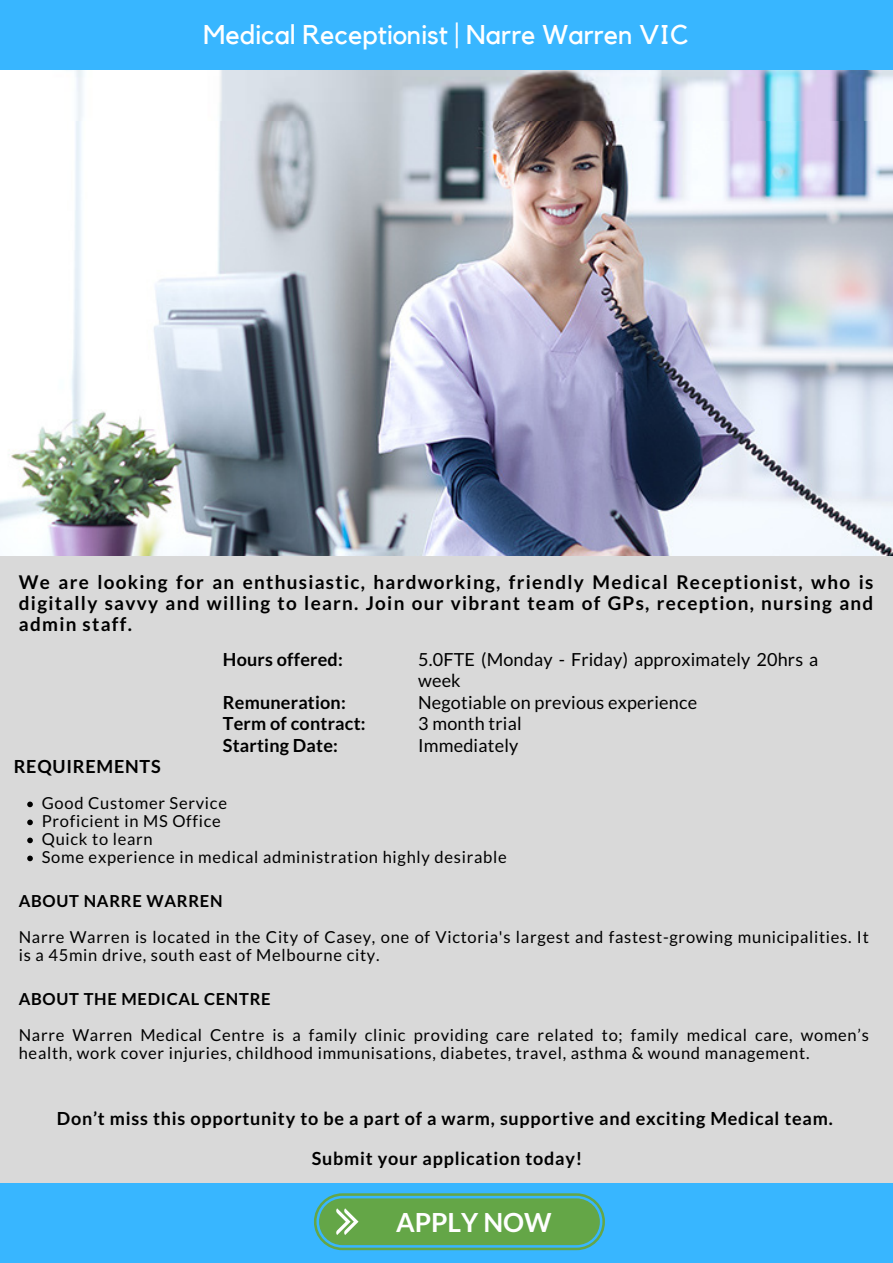
<style>
.page{position:relative;width:893px;height:1263px;background:#38b6ff}
.page>*{position:absolute;margin:0;border:0;box-sizing:border-box;transform-origin:0 0}
.t1{font:27px "Kollektif";color:#fff}
.t2{font:700 26.25px "Lato";color:#fff}
.t3{font:700 18.9px/20.9px "Lato";letter-spacing:.065em;color:#000;text-align:justify}
.t4{font:700 18px "Lato";letter-spacing:.045em;color:#000}
.t5{font:18px/21.4px "Lato";letter-spacing:.01em;color:#000}
.t6{font:700 18px "Lato";letter-spacing:.01em;color:#000}
.t7{font:16.5px/18px "Lato";letter-spacing:.045em;color:#000}
.t8{font:700 16.5px "Lato";letter-spacing:.045em;color:#000}
</style>
<div class="page">
<img style="left:0;top:70px;width:893px;height:52px">
<svg style="left:314px;top:1193px;width:291px;height:57px;background:#5fa963"></svg>
<img style="left:0;top:122px;width:893px;height:435px">
<div style="left:0;top:557px;width:893px;height:626px;background:#d9d9d9"></div>
<svg style="left:27px;top:801px;width:6px;height:6px"></svg>
<svg style="left:27px;top:819px;width:6px;height:6px"></svg>
<svg style="left:27px;top:837px;width:6px;height:6px"></svg>
<svg style="left:27px;top:855px;width:6px;height:6px"></svg>
<p class="t1" style="left:203px;top:22px;width:487px">Medical Receptionist | Narre Warren VIC</p>
<p class="t3" style="left:19px;top:572px;width:856px">We are looking for an enthusiastic, hardworking, friendly Medical Receptionist, who is digitally savvy and willing to learn. Join our vibrant team of GPs, reception, nursing and admin staff.</p>
<p class="t4" style="left:14px;top:756px;width:148px">REQUIREMENTS</p>
<p class="t6" style="left:223px;top:648px;width:121px">Hours offered:</p>
<p class="t6" style="left:223px;top:691px;width:124px">Remuneration:</p>
<p class="t6" style="left:223px;top:712px;width:144px">Term of contract:</p>
<p class="t6" style="left:223px;top:734px;width:117px">Starting Date:</p>
<p class="t5" style="left:418px;top:648px;width:402px">5.0FTE (Monday - Friday) approximately 20hrs a week</p>
<p class="t5" style="left:418px;top:691px;width:280px">Negotiable on previous experience</p>
<p class="t5" style="left:418px;top:712px;width:105px">3 month trial</p>
<p class="t5" style="left:418px;top:734px;width:102px">Immediately</p>
<p class="t7" style="left:42px;top:794px;width:187px">Good Customer Service</p>
<p class="t7" style="left:42px;top:812px;width:180px">Proficient in MS Office</p>
<p class="t7" style="left:42px;top:830px;width:112px">Quick to learn</p>
<p class="t7" style="left:42px;top:848px;width:466px">Some experience in medical administration highly desirable</p>
<p class="t8" style="left:19px;top:891px;width:205px">ABOUT NARRE WARREN</p>
<p class="t7" style="left:19px;top:928px;width:851px">Narre Warren is located in the City of Casey, one of Victoria's largest and fastest-growing municipalities. It is a 45min drive, south east of Melbourne city.</p>
<p class="t4" style="left:19px;top:986px;width:225px">ABOUT CENTRAL CLINIC</p>
<p class="t7" style="left:19px;top:1024px;width:856px">Central Clinic is a well established, family practice, serving the loca community since 1959. Work al ngside<br>2 other senior GPs as well as pat logy and psychology llied ervic s, located at the sa e building.</p>
<p class="t8" style="left:19px;top:988px;width:253px">ABOUT THE MEDICAL CENTRE</p>
<p class="t7" style="left:19px;top:1025px;width:851px">Narre Warren Medical Centre is a family clinic providing care related to; family medical care, women’s health, work cover injuries, childhood immunisations, diabetes, travel, asthma &amp; wound management.</p>
<p class="t4" style="left:57px;top:1107px;width:777px">Don’t miss this opportunity to be a part of a warm, supportive and exciting Medical team.</p>
<p class="t4" style="left:312px;top:1147px;width:272px">Submit your application today!</p>
<p class="t4" style="left:207px;top:1112px;width:487px">We look forward to welcoming you into our community.</p>
<p class="t4" style="left:317px;top:1152px;width:272px">Submit your application today!</p>
<p class="t2" style="left:396px;top:1206px;width:157px">APPLY NOW</p>
</div>
